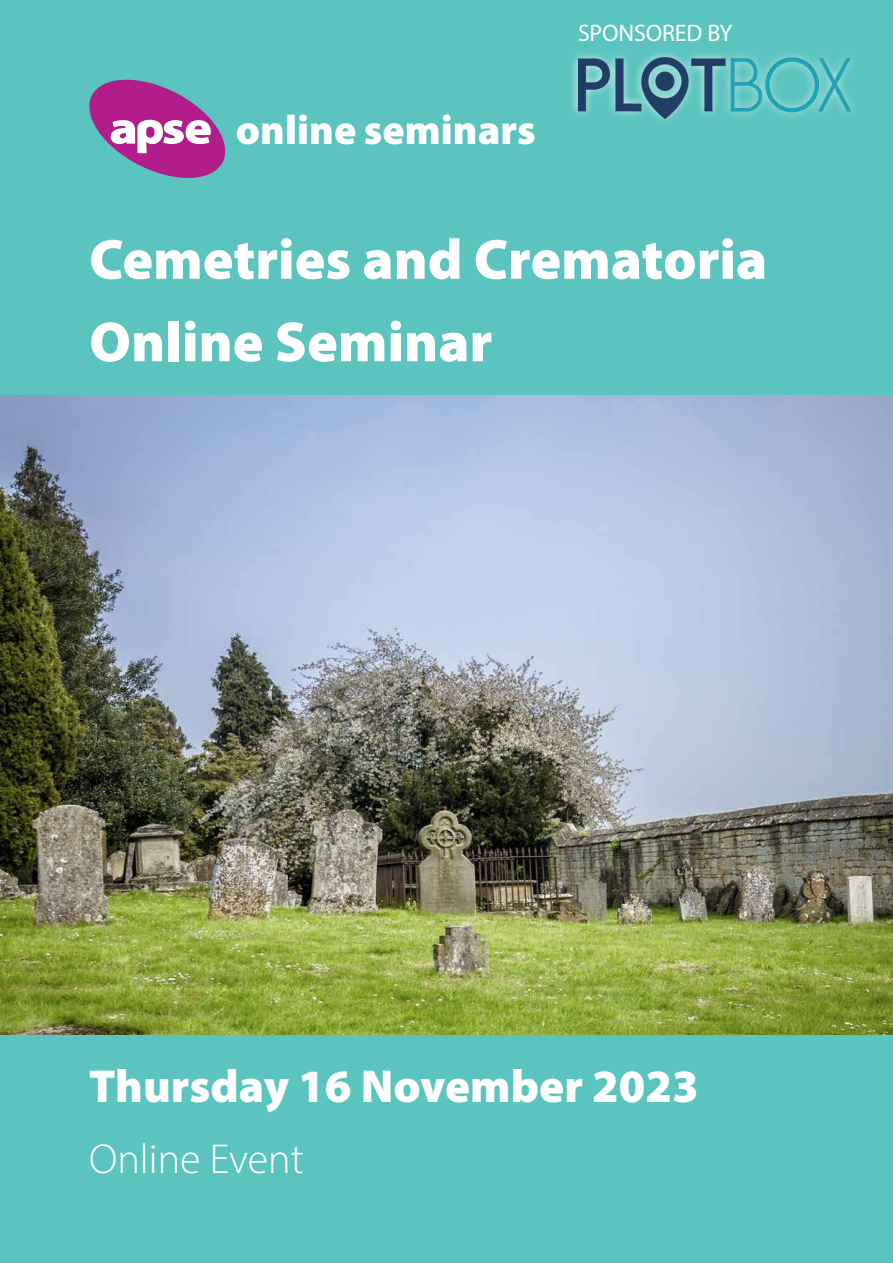
<style>
.page{position:relative;width:893px;height:1263px;background:#fff}
.page>*{position:absolute;margin:0;border:0;box-sizing:border-box;transform-origin:0 0}
.Flyer_Title{font:900 57px/82.5px "Myriad Pro";color:#fff}
.Flyer_Title-2{font:900 46.5px "Myriad Pro";color:#fff}
.Flyer_Sub{font:300 42px "Myriad Pro";color:#fff}
.Flyer_Title-3{font:900 41.4px "Myriad Pro";color:#fff}
.Time{font:24px "Myriad Pro";letter-spacing:-.01em;color:#fff}
</style>
<div class="page">
<div style="left:0;top:1014px;width:893px;height:249px;background:#5bc4be"></div>
<div style="left:0;top:0;width:893px;height:427px;background:#5bc4be"></div>
<svg style="left:89px;top:80px;width:136px;height:98px"></svg>
<img style="left:0;top:395px;width:893px;height:639px">
<div style="left:568px;top:49px;width:290px;height:78px;background:#fff;opacity:.75"></div>
<img style="left:578px;top:58px;width:272px;height:60px">
<p class="Flyer_Title-3" style="left:236px;top:102px;width:301px">online seminars</p>
<p class="Time" style="left:578px;top:19px;width:156px">SPONSORED BY</p>
<p class="Flyer_Title" style="left:89px;top:216px;width:679px">Cemetries and Crematoria<br>Online Seminar</p>
<p class="Flyer_Title-2" style="left:89px;top:1055px;width:611px">Thursday 16 November 2023</p>
<p class="Flyer_Sub" style="left:89px;top:1133px;width:216px">Online Event</p>
</div>
